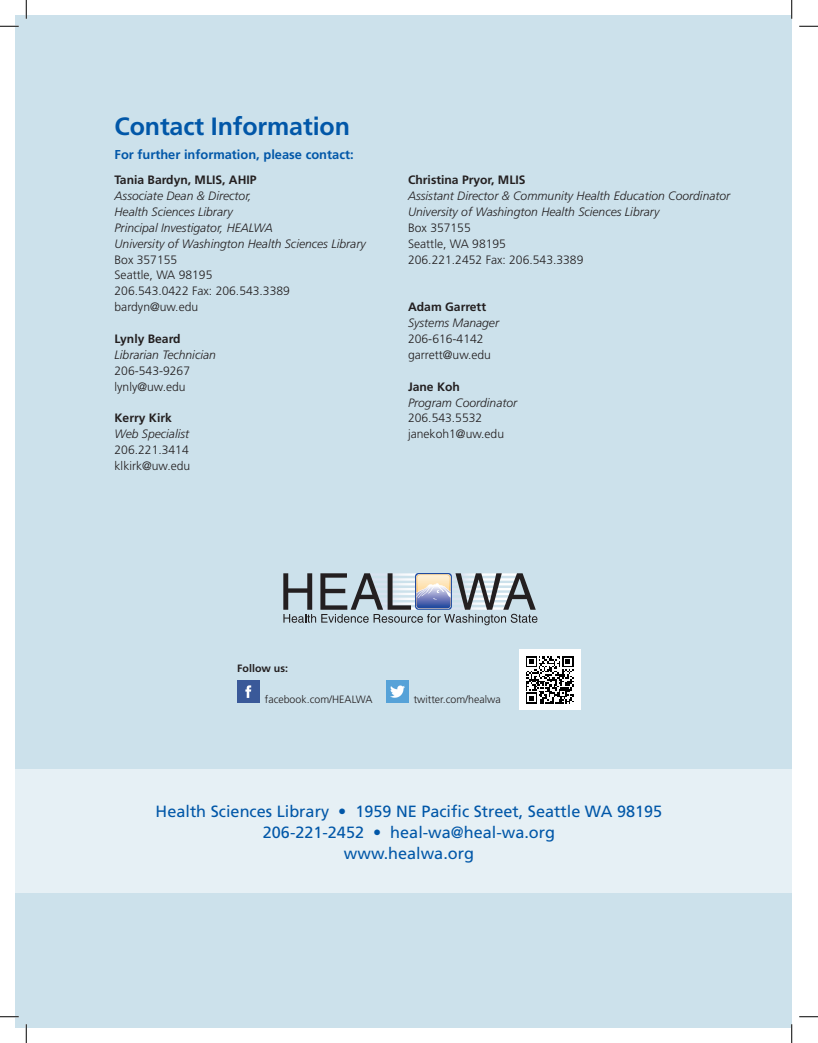
<style>
.page{position:relative;width:818px;height:1043px;background:#fff}
.page>*{position:absolute;margin:0;border:0;box-sizing:border-box;transform-origin:0 0}
.t1{font:700 25px "Frutiger";letter-spacing:-.005em;color:#0157a8}
.t2{font:16.25px "Frutiger";color:#0157a8}
.t3{font:700 12.88px "Frutiger";color:#0157a8}
.t4{font:italic 300 12.12px "Frutiger";color:#231f20}
.t5{font:300 12.12px "Frutiger";color:#231f20}
.t6{font:700 12.12px "Frutiger";color:#231f20}
.t7{font:300 10.62px "Frutiger";color:#231f20}
.t8{font:700 10.62px "Frutiger";color:#231f20}
</style>
<div class="page">
<div style="left:15px;top:15px;width:776px;height:1013px;background:#cce1eb"></div>
<div style="left:15px;top:769px;width:776px;height:123px;background:#e6f0f5"></div>
<img style="left:237px;top:680px;width:23px;height:22px">
<img style="left:386px;top:680px;width:22px;height:22px">
<svg style="left:283px;top:573px;width:254px;height:52px"></svg>
<div style="left:519px;top:649px;width:61px;height:60px;background:#fff"></div>
<svg style="left:526px;top:656px;width:47px;height:48px"></svg>
<svg style="left:0;top:25px;width:19px;height:2px"></svg>
<svg style="left:799px;top:25px;width:19px;height:2px"></svg>
<svg style="left:0;top:1016px;width:19px;height:1px"></svg>
<svg style="left:799px;top:1016px;width:19px;height:1px"></svg>
<svg style="left:25px;top:0;width:2px;height:19px"></svg>
<svg style="left:25px;top:1024px;width:2px;height:18px"></svg>
<svg style="left:791px;top:0;width:1px;height:19px"></svg>
<svg style="left:791px;top:1024px;width:1px;height:18px"></svg>
<h2 class="t1" style="left:115px;top:112px;width:237px">Contact Information</h2>
<p class="t3" style="left:115px;top:147px;width:240px">For further information, please contact:</p>
<p class="t6" style="left:115px;top:173px;width:143px">Tania Bardyn, MLIS, AHIP</p>
<p class="t4" style="left:115px;top:189px;width:138px">Associate Dean &amp; Director,</p>
<p class="t4" style="left:115px;top:205px;width:120px">Health Sciences Library</p>
<p class="t4" style="left:115px;top:221px;width:160px">Principal Investigator, HEALWA</p>
<p class="t4" style="left:115px;top:236px;width:253px">University of Washington Health Sciences Library</p>
<p class="t5" style="left:115px;top:252px;width:64px">Box 357155</p>
<p class="t5" style="left:115px;top:268px;width:99px">Seattle, WA 98195</p>
<p class="t5" style="left:115px;top:284px;width:177px">206.543.0422 Fax: 206.543.3389</p>
<p class="t5" style="left:115px;top:300px;width:85px">bardyn@uw.edu</p>
<p class="t6" style="left:115px;top:331px;width:68px">Lynly Beard</p>
<p class="t4" style="left:115px;top:348px;width:103px">Librarian Technician</p>
<p class="t5" style="left:115px;top:364px;width:77px">206-543-9267</p>
<p class="t5" style="left:115px;top:379px;width:73px">lynly@uw.edu</p>
<p class="t6" style="left:115px;top:411px;width:59px">Kerry Kirk</p>
<p class="t4" style="left:115px;top:427px;width:76px">Web Specialist</p>
<p class="t5" style="left:115px;top:443px;width:76px">206.221.3414</p>
<p class="t5" style="left:115px;top:459px;width:77px">klkirk@uw.edu</p>
<p class="t6" style="left:408px;top:173px;width:119px">Christina Pryor, MLIS</p>
<p class="t4" style="left:408px;top:189px;width:324px">Assistant Director &amp; Community Health Education Coordinator</p>
<p class="t4" style="left:408px;top:205px;width:253px">University of Washington Health Sciences Library</p>
<p class="t5" style="left:408px;top:221px;width:64px">Box 357155</p>
<p class="t5" style="left:408px;top:237px;width:99px">Seattle, WA 98195</p>
<p class="t5" style="left:408px;top:252px;width:177px">206.221.2452 Fax: 206.543.3389</p>
<p class="t6" style="left:408px;top:300px;width:79px">Adam Garrett</p>
<p class="t4" style="left:408px;top:316px;width:92px">Systems Manager</p>
<p class="t5" style="left:408px;top:332px;width:77px">206-616-4142</p>
<p class="t5" style="left:408px;top:348px;width:84px">garrett@uw.edu</p>
<p class="t6" style="left:408px;top:379px;width:53px">Jane Koh</p>
<p class="t4" style="left:408px;top:395px;width:111px">Program Coordinator</p>
<p class="t5" style="left:408px;top:411px;width:76px">206.543.5532</p>
<p class="t5" style="left:408px;top:427px;width:97px">janekoh1@uw.edu</p>
<p class="t8" style="left:237px;top:662px;width:52px">Follow us:</p>
<p class="t7" style="left:265px;top:693px;width:109px">facebook.com/HEALWA</p>
<p class="t7" style="left:413px;top:693px;width:88px">twitter.com/healwa</p>
<p class="t2" style="left:156px;top:801px;width:192px">Health Sciences Library •</p>
<p class="t2" style="left:355px;top:801px;width:308px">1959 NE Pacific Street, Seattle WA 98195</p>
<p class="t2" style="left:263px;top:822px;width:120px">206-221-2452 •</p>
<p class="t2" style="left:390px;top:822px;width:166px">heal-wa@heal-wa.org</p>
<p class="t2" style="left:344px;top:844px;width:132px">www.healwa.org</p>
</div>
